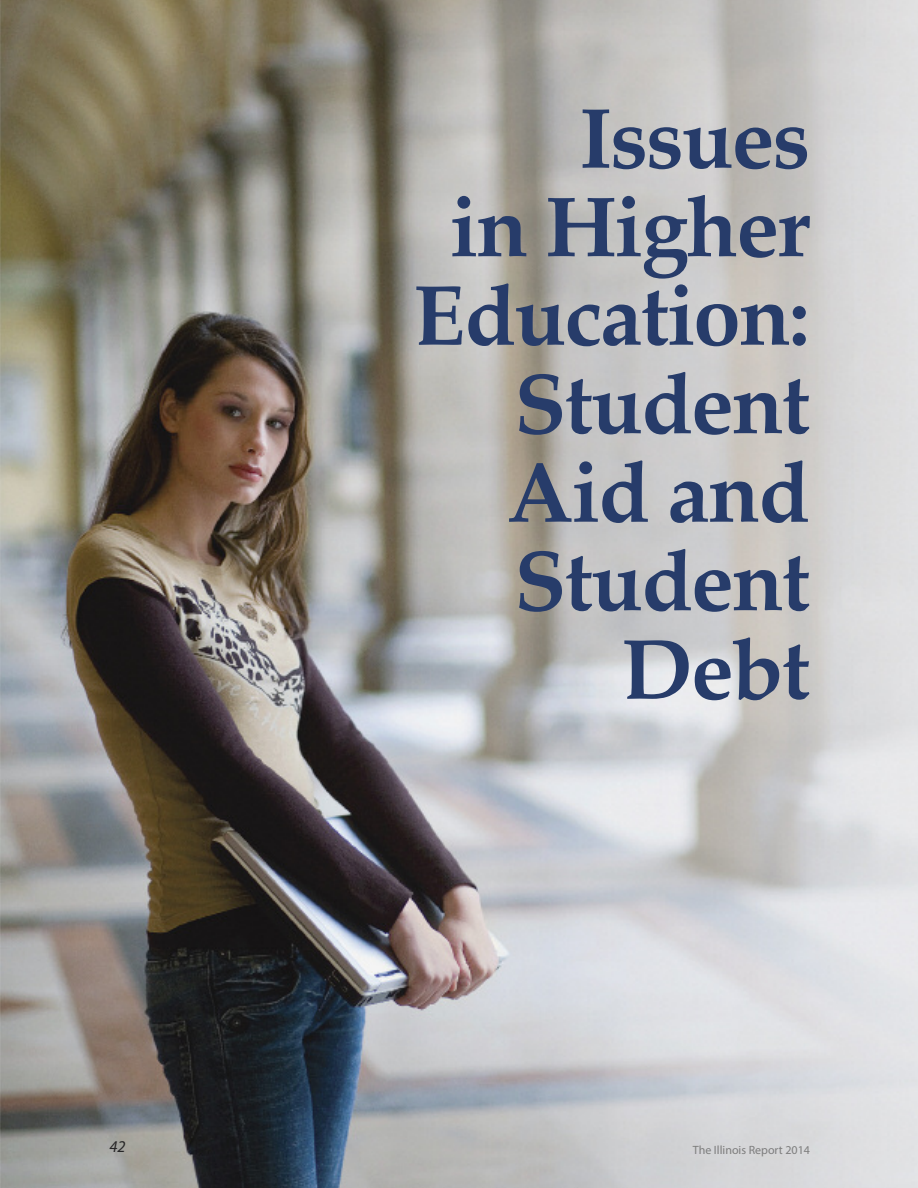
<style>
.page{position:relative;width:918px;height:1188px;background:#fff}
.page>*{position:absolute;margin:0;border:0;box-sizing:border-box;transform-origin:0 0}
.t1{font:700 85.5px/88.5px "Palatino";letter-spacing:-.025em;color:#273c6a;text-align:right}
.t2{font:italic 16.5px "Myriad Pro";color:#272627}
.t3{font:12px "Myriad Pro";color:#7d7d7d}
</style>
<div class="page">
<img style="left:0;top:0;width:918px;height:1188px">
<p class="t1" style="left:414px;top:94px;width:398px">Issues<br>in Higher<br>Education:<br>Student<br>Aid and<br>Student<br>Debt</p>
<p class="t2" style="left:110px;top:1140px;width:17px">42</p>
<p class="t3" style="left:693px;top:1145px;width:119px">The Illinois Report 2014</p>
</div>
